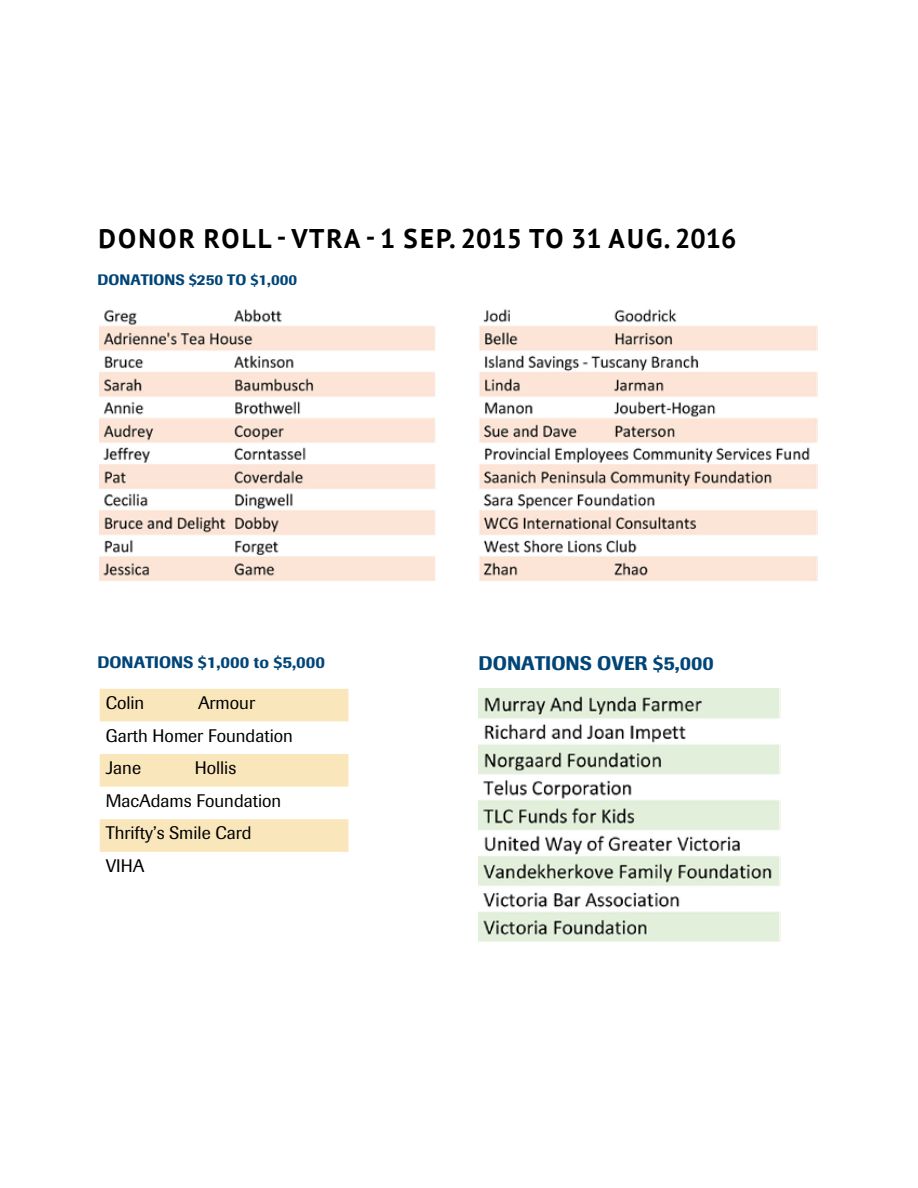
<style>
.page{position:relative;width:918px;height:1188px;background:#fff}
.page>*{position:absolute;margin:0;border:0;box-sizing:border-box;transform-origin:0 0}
.t1{font:700 27px "PT Sans";letter-spacing:.065em;color:#000}
.t2{font:500 19.5px "Imago";color:#004578}
.t3{font:18px/32.5px "Imago";color:#000}
.t4{font:500 16.5px "Imago";color:#004578}
.t5{font:500 15px "Imago";color:#004578}
</style>
<div class="page">
<svg style="left:100px;top:689px;width:248px;height:163px"></svg>
<img style="left:479px;top:689px;width:302px;height:253px">
<img style="left:100px;top:309px;width:718px;height:272px">
<h1 class="t1" style="left:99px;top:221px;width:639px">DONOR ROLL - VTRA - 1 SEP. 2015 TO 31 AUG. 2016</h1>
<p class="t5" style="left:98px;top:271px;width:201px">DONATIONS $250 TO $1,000</p>
<p class="t4" style="left:98px;top:652px;width:229px">DONATIONS $1,000 to $5,000</p>
<p class="t3" style="left:106px;top:687px;width:40px">Colin</p>
<p class="t3" style="left:106px;top:687px;width:189px;text-indent:92px">Armour<br>Garth Homer Foundation<br>Jane</p>
<p class="t3" style="left:106px;top:752px;width:177px;text-indent:89px">Hollis<br>MacAdams Foundation<br>Thrifty’s Smile Card<br>VIHA</p>
<p class="t2" style="left:479px;top:652px;width:237px">DONATIONS OVER $5,000</p>
</div>
